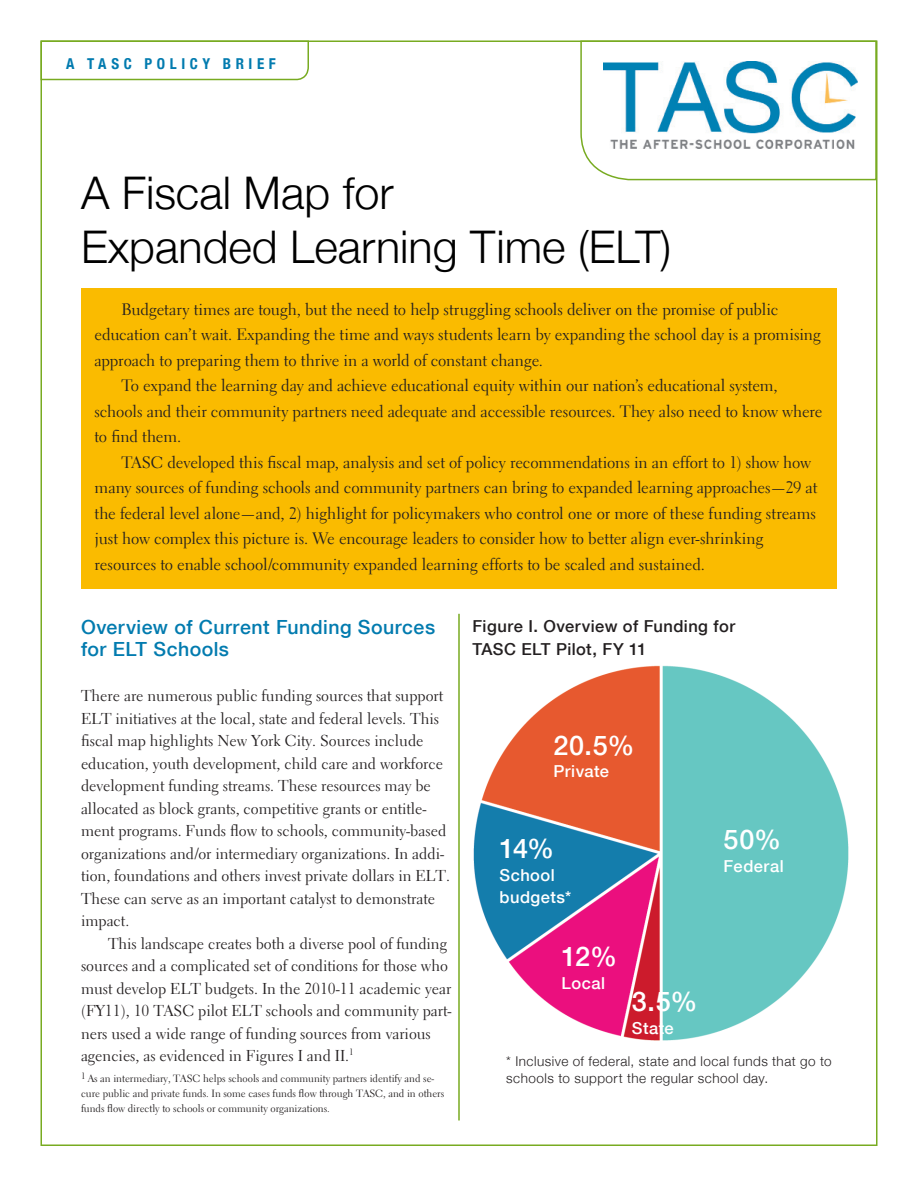
<style>
.page{position:relative;width:918px;height:1188px;background:#fff}
.page>*{position:absolute;margin:0;border:0;box-sizing:border-box;transform-origin:0 0}
.brief_header{font:300 45px "Helvetica Neue";color:#000}
.Chart_label_big{font:500 27px "Helvetica Neue";letter-spacing:-.01em;color:#fff}
.t1{font:500 19.5px/22.5px "Helvetica Neue";letter-spacing:.025em;color:#027baf}
.yellow_box{font:16.5px/25.5px "Electra LT Std";letter-spacing:-.005em;color:#231f20}
.Chart_headers{font:500 16.5px/22.5px "Helvetica Neue";letter-spacing:.03em;color:#231f20}
.Chart_label_small{font:500 16.5px/22.5px "Helvetica Neue";letter-spacing:.03em;color:#fff}
.Intro_para{font:15.75px/22.5px "Electra LT Std";color:#231f20}
.Second_para{font:15.75px/22.5px "Electra LT Std";color:#231f20}
.t2{font:700 condensed 15px "Helvetica Neue";letter-spacing:.305em;color:#027baf}
.Chart_footnote{font:300 13.5px/16.5px "Helvetica Neue";letter-spacing:.035em;color:#231f20}
.Intro_para-2{font:10.5px/15px "Electra LT Std";color:#231f20}
</style>
<div class="page">
<img style="left:473px;top:665px;width:376px;height:376px">
<hr style="left:458px;top:614px;width:2px;height:506px;background:#78ab21">
<div style="left:81px;top:288px;width:756px;height:301px;background:#fabb00"></div>
<svg style="left:40px;top:40px;width:270px;height:41px"></svg>
<svg style="left:580px;top:40px;width:298px;height:141px"></svg>
<img style="left:603px;top:61px;width:254px;height:88px">
<p class="t2" style="left:66px;top:54px;width:211px">A TASC POLICY BRIEF</p>
<p class="brief_header" style="left:81px;top:165px;width:314px">A Fiscal Map for</p>
<p class="brief_header" style="left:81px;top:219px;width:592px">Expanded Learning Time (ELT)</p>
<p class="yellow_box" style="left:94px;top:297px;width:728px;text-indent:27px">Budgetary times are tough, but the need to help struggling schools deliver on the promise of public education can’t wait. Expanding the time and ways students learn by expanding the school day is a promising approach to preparing them to thrive in a world of constant change.</p>
<p class="yellow_box" style="left:94px;top:373px;width:729px;text-indent:27px">To expand the learning day and achieve educational equity within our nation’s educational system, schools and their community partners need adequate and accessible resources. They also need to know where to find them.</p>
<p class="yellow_box" style="left:94px;top:450px;width:724px;text-indent:27px">TASC developed this fiscal map, analysis and set of policy recommendations in an effort to 1) show how many sources of funding schools and community partners can bring to expanded learning approaches—29 at the federal level alone—and, 2) highlight for policymakers who control one or more of these funding streams just how complex this picture is. We encourage leaders to consider how to better align ever-shrinking resources to enable school/community expanded learning efforts to be scaled and sustained.</p>
<p class="t1" style="left:81px;top:615px;width:356px">Overview of Current Funding Sources for ELT Schools</p>
<p class="Intro_para" style="left:81px;top:684px;width:371px">There are numerous public funding sources that support ELT initiatives at the local, state and federal levels. This fiscal map highlights New York City. Sources include education, youth development, child care and workforce development funding streams. These resources may be allocated as block grants, competitive grants or entitle&shy;ment programs. Funds flow to schools, community-based organizations and/or intermediary organizations. In addi&shy;tion, foundations and others invest private dollars in ELT.<br>These can serve as an important catalyst to demonstrate impact.</p>
<p class="Second_para" style="left:81px;top:932px;width:372px;text-indent:27px">This landscape creates both a diverse pool of funding sources and a complicated set of conditions for those who must develop ELT budgets. In the 2010-11 academic year (FY11), 10 TASC pilot ELT schools and community part&shy;ners used a wide range of funding sources from various agencies, as evidenced in Figures I and II.<sup>1</sup></p>
<p class="Intro_para-2" style="left:81px;top:1071px;width:365px"><sup>1</sup> As an intermediary, TASC helps schools and community partners identify and se&shy;cure public and private funds. In some cases funds flow through TASC, and in others funds flow directly to schools or community organizations.</p>
<p class="Chart_headers" style="left:472px;top:615px;width:264px">Figure I. Overview of Funding for<br>TASC ELT Pilot, FY 11</p>
<p class="Chart_label_big" style="left:554px;top:729px;width:82px">20.5%</p>
<p class="Chart_label_small" style="left:554px;top:760px;width:57px">Private</p>
<p class="Chart_label_big" style="left:500px;top:832px;width:56px">14%</p>
<p class="Chart_label_small" style="left:500px;top:863px;width:73px">School budgets*</p>
<p class="Chart_label_big" style="left:562px;top:940px;width:57px">12%</p>
<p class="Chart_label_small" style="left:562px;top:971px;width:45px">Local</p>
<p class="Chart_label_big" style="left:724px;top:823px;width:59px">50%</p>
<p class="Chart_label_small" style="left:724px;top:854px;width:62px">Federal</p>
<p class="Chart_label_big" style="left:632px;top:985px;width:67px">3.5%</p>
<p class="Chart_label_small" style="left:632px;top:1016px;width:43px">State</p>
<p class="Chart_footnote" style="left:506px;top:1053px;width:327px">* Inclusive of federal, state and local funds that go to schools to support the regular school day.</p>
</div>
